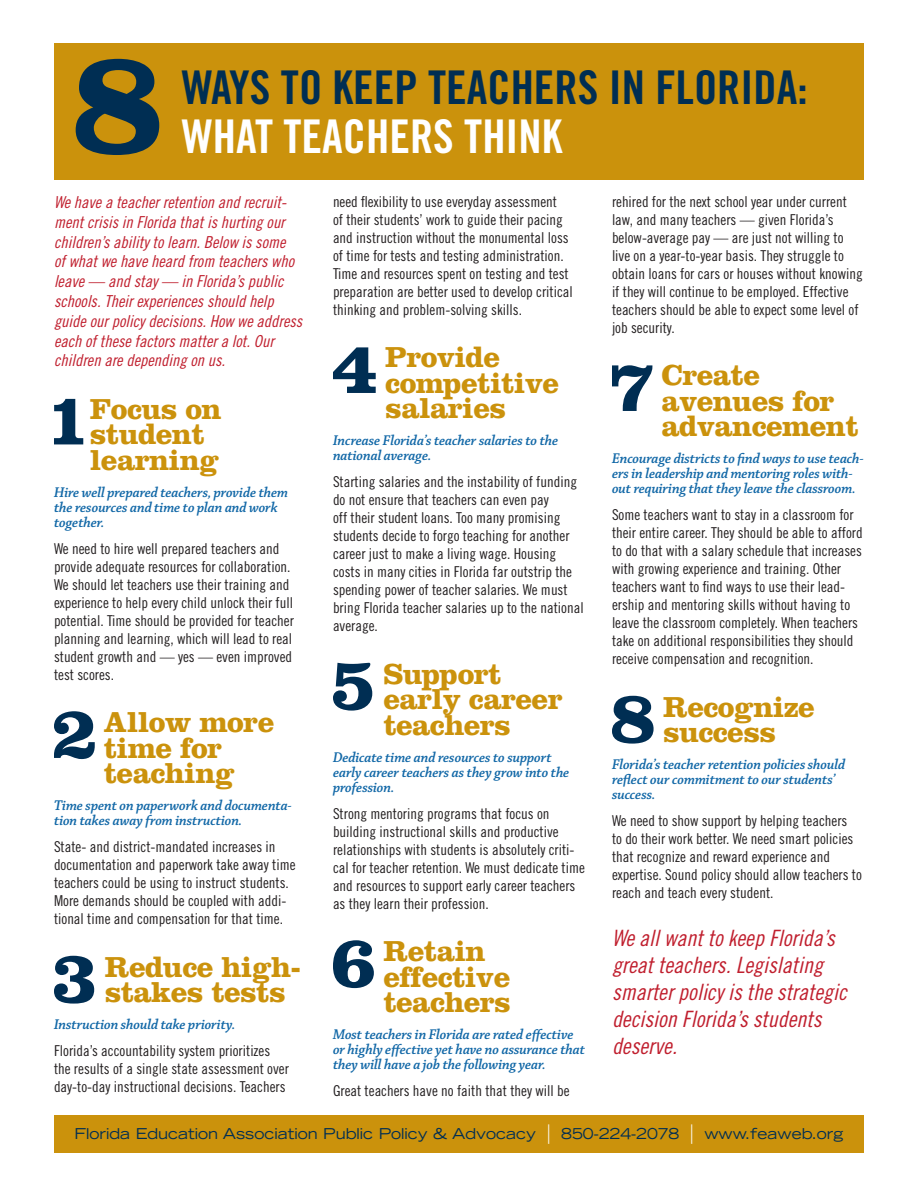
<style>
.page{position:relative;width:918px;height:1188px;background:#fff}
.page>*{position:absolute;margin:0;border:0;box-sizing:border-box;transform-origin:0 0}
.t1{font:700 151.5px "Clarendon LT Std";color:#002e53}
.t2{font:700 75.3px "Clarendon LT Std";color:#002e53}
.t3{font:46.5px "Trade Gothic LT Std Bd Cn 20";color:#002e53}
.t4{font:46.5px "Trade Gothic LT Std Bd Cn 20";color:#fff}
.t5{font:700 30px/25.5px "Clarendon LT Std";letter-spacing:-.02em;color:#cb920c}
.t6{font:22.5px/27px "Trade Gothic LT Std Cn 18 Obl";color:#c01f2e}
.t7{font:16.5px/19.8px "Trade Gothic LT Std Cn 18 Obl";color:#c01f2e}
.t8{font:15px/18px "Trade Gothic LT Std Cn 18";color:#231f20}
.t9{font:15px/15px "Chaparral Pro Semibold It Subh";color:#1268a7}
.t10{font:expanded 15px "Trade Gothic LT Std";color:#002e53}
.s1{font-size:19.5px;color:#fff}
</style>
<div class="page">
<div style="left:54px;top:43px;width:810px;height:136px;background:#cb920c"></div>
<div style="left:54px;top:1115px;width:810px;height:38px;background:#cb920c"></div>
<h1 class="t1" style="left:71px;top:10px;width:94px">8</h1>
<h3 class="t3" style="left:182px;top:59px;width:627px">WAYS TO KEEP TEACHERS IN FLORIDA:</h3>
<h3 class="t4" style="left:182px;top:108px;width:382px">WHAT TEACHERS THINK</h3>
<p class="t7" style="left:54px;top:193px;width:250px">We have a teacher retention and recruit&shy;ment crisis in Florida that is hurting our children’s ability to learn. Below is some<br>of what we have heard from teachers who leave — and stay — in Florida’s public schools. Their experiences should help guide our policy decisions. How we address each of these factors matter a lot. Our children are depending on us.</p>
<h2 class="t2" style="left:45px;top:374px;width:48px">1</h2>
<h3 class="t5" style="left:90px;top:396px;width:133px">Focus on student learning</h3>
<p class="t9" style="left:54px;top:485px;width:236px">Hire well prepared teachers, provide them the resources and time to plan and work together.</p>
<p class="t8" style="left:54px;top:539px;width:241px">We need to hire well prepared teachers and provide adequate resources for collaboration.<br>We should let teachers use their training and experience to help every child unlock their full potential. Time should be provided for teacher planning and learning, which will lead to real student growth and — yes — even improved test scores.</p>
<h2 class="t2" style="left:52px;top:687px;width:48px">2</h2>
<h3 class="t5" style="left:104px;top:709px;width:172px">Allow more time for teaching</h3>
<p class="t9" style="left:54px;top:799px;width:239px">Time spent on paperwork and documenta&shy;tion takes away from instruction.</p>
<p class="t8" style="left:54px;top:838px;width:243px">State- and district-mandated increases in documentation and paperwork take away time teachers could be using to instruct students.<br>More demands should be coupled with addi&shy;tional time and compensation for that time.</p>
<h2 class="t2" style="left:52px;top:932px;width:48px">3</h2>
<h3 class="t5" style="left:105px;top:954px;width:197px">Reduce high&shy;stakes tests</h3>
<p class="t9" style="left:54px;top:1018px;width:183px">Instruction should take priority.</p>
<p class="t8" style="left:54px;top:1042px;width:236px">Florida’s accountability system prioritizes the results of a single state assessment over day-to-day instructional decisions. Teachers</p>
<p class="t8" style="left:333px;top:192px;width:241px">need flexibility to use everyday assessment<br>of their students’ work to guide their pacing and instruction without the monumental loss of time for tests and testing administration.<br>Time and resources spent on testing and test preparation are better used to develop critical thinking and problem-solving skills.</p>
<h2 class="t2" style="left:332px;top:322px;width:48px">4</h2>
<h3 class="t5" style="left:385px;top:344px;width:175px">Provide competitive salaries</h3>
<p class="t9" style="left:333px;top:434px;width:227px">Increase Florida’s teacher salaries to the national average.</p>
<p class="t8" style="left:333px;top:473px;width:252px">Starting salaries and the instability of funding do not ensure that teachers can even pay<br>off their student loans. Too many promising students decide to forgo teaching for another career just to make a living wage. Housing costs in many cities in Florida far outstrip the spending power of teacher salaries. We must bring Florida teacher salaries up to the national average.</p>
<h2 class="t2" style="left:330px;top:639px;width:48px">5</h2>
<h3 class="t5" style="left:383px;top:661px;width:181px">Support early career teachers</h3>
<p class="t9" style="left:333px;top:750px;width:238px">Dedicate time and resources to support early career teachers as they grow into the profession.</p>
<p class="t8" style="left:333px;top:804px;width:253px">Strong mentoring programs that focus on building instructional skills and productive relationships with students is absolutely criti&shy;cal for teacher retention. We must dedicate time and resources to support early career teachers as they learn their profession.</p>
<h2 class="t2" style="left:330px;top:916px;width:48px">6</h2>
<h3 class="t5" style="left:383px;top:938px;width:129px">Retain effective teachers</h3>
<p class="t9" style="left:333px;top:1028px;width:254px">Most teachers in Florida are rated effective or highly effective yet have no assurance that they will have a job the following year.</p>
<p class="t8" style="left:333px;top:1082px;width:238px">Great teachers have no faith that they will be</p>
<p class="t8" style="left:612px;top:192px;width:252px">rehired for the next school year under current law, and many teachers — given Florida’s below-average pay — are just not willing to live on a year-to-year basis. They struggle to obtain loans for cars or houses without knowing if they will continue to be employed. Effective teachers should be able to expect some level of job security.</p>
<h2 class="t2" style="left:608px;top:340px;width:48px">7</h2>
<h3 class="t5" style="left:661px;top:362px;width:199px">Create avenues for advancement</h3>
<p class="t9" style="left:612px;top:452px;width:253px">Encourage districts to find ways to use teach&shy;ers in leadership and mentoring roles with&shy;out requiring that they leave the classroom.</p>
<p class="t8" style="left:612px;top:506px;width:252px">Some teachers want to stay in a classroom for their entire career. They should be able to afford to do that with a salary schedule that increases with growing experience and training. Other teachers want to find ways to use their lead&shy;ership and mentoring skills without having to leave the classroom completely. When teachers take on additional responsibilities they should receive compensation and recognition.</p>
<h2 class="t2" style="left:610px;top:672px;width:48px">8</h2>
<h3 class="t5" style="left:663px;top:694px;width:153px">Recognize success</h3>
<p class="t9" style="left:612px;top:758px;width:235px">Florida’s teacher retention policies should reflect our commitment to our students’ success.</p>
<p class="t8" style="left:612px;top:812px;width:251px">We need to show support by helping teachers<br>to do their work better. We need smart policies that recognize and reward experience and expertise. Sound policy should allow teachers to reach and teach every student.</p>
<h3 class="t6" style="left:612px;top:925px;width:236px">We all want to keep Florida’s great teachers. Legislating smarter policy is the strategic decision Florida’s students deserve.</h3>
<p class="t10" style="left:74px;top:1124px;width:771px">Florida Education Association Public Policy &amp; Advocacy <span class="s1">|</span> 850-224-2078 <span class="s1">|</span> www.feaweb.org</p>
</div>
